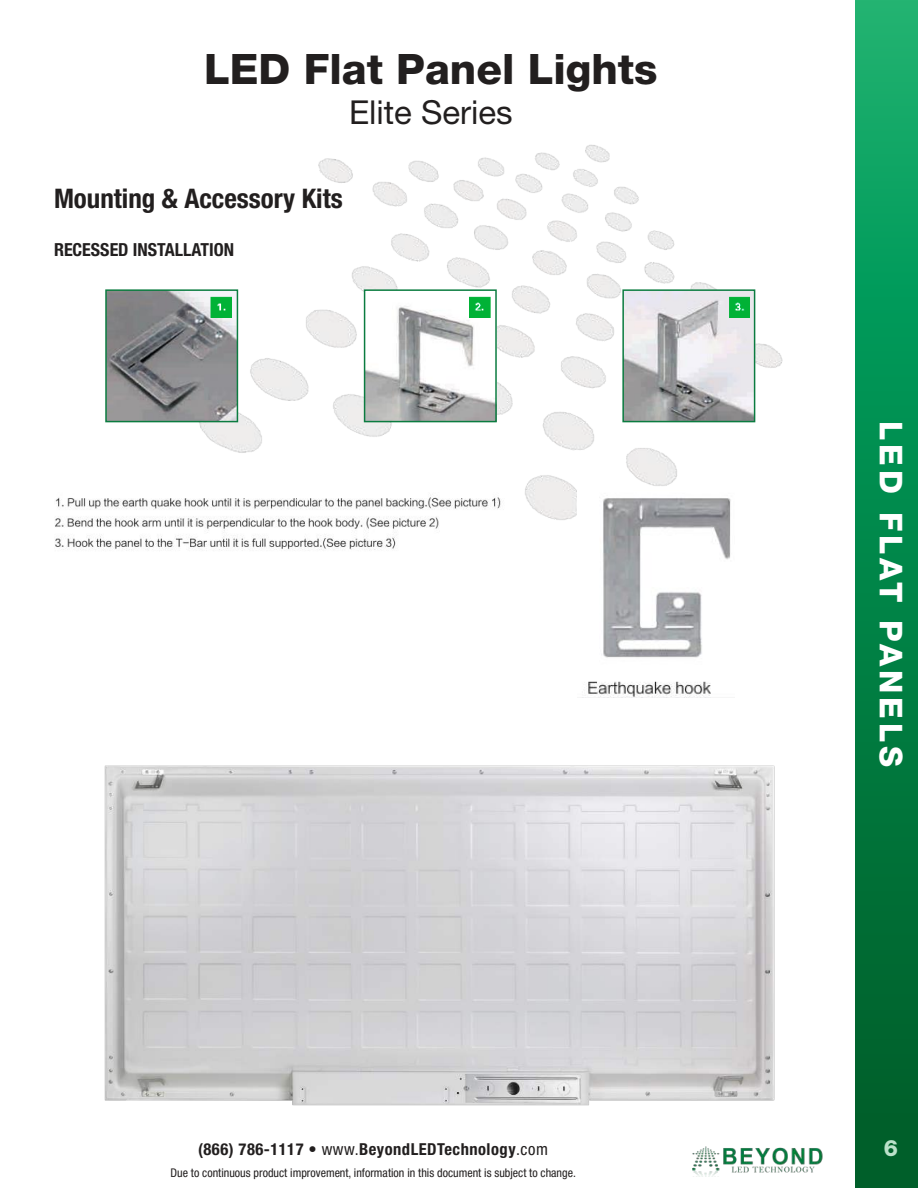
<style>
.page{position:relative;width:918px;height:1188px;background:#fff}
.page>*{position:absolute;margin:0;border:0;box-sizing:border-box;transform-origin:0 0}
.t1{font:800 42px "Helvetica Neue LT Std";color:#221f1f}
.t2{font:33px "Helvetica Neue LT Pro";color:#221f1f}
.t3{font:800 31.5px "Helvetica Neue LT Std";letter-spacing:.13em;color:#fff}
.t4{font:700 condensed 27px "Helvetica Neue LT Std";color:#221f1f}
.t5{font:800 22.5px "Helvetica Neue LT Std";color:#bbe1ca}
.t6{font:700 condensed 18px "Helvetica Neue LT Std";color:#221f1f}
.t7{font:700 condensed 16.5px "Helvetica Neue LT Std";letter-spacing:.03em;color:#221f1f}
.t8{font:condensed 12px "Helvetica Neue LT Pro";color:#221f1f}
.s1{font-family:"Helvetica Neue LT Pro";font-weight:400}
</style>
<div class="page">
<img style="left:855px;top:0;width:63px;height:1188px">
<img style="left:692px;top:1146px;width:131px;height:31px">
<img style="left:198px;top:145px;width:585px;height:375px">
<img style="left:55px;top:492px;width:450px;height:59px">
<img style="left:577px;top:491px;width:158px;height:206px">
<img style="left:108px;top:292px;width:127px;height:127px">
<div style="left:105px;top:289px;width:133px;height:133px;border:2px solid #0b7c40"></div>
<img style="left:367px;top:292px;width:127px;height:127px">
<div style="left:364px;top:289px;width:133px;height:133px;border:2px solid #0b7c40"></div>
<img style="left:625px;top:292px;width:127px;height:127px">
<div style="left:622px;top:289px;width:133px;height:133px;border:2px solid #0b7c40"></div>
<img style="left:211px;top:296px;width:20px;height:22px">
<img style="left:469px;top:296px;width:21px;height:22px">
<img style="left:729px;top:296px;width:21px;height:22px">
<img style="left:104px;top:765px;width:671px;height:341px">
<h1 class="t1" style="left:204px;top:53px;width:455px">LED Flat Panel Lights</h1>
<h2 class="t2" style="left:349px;top:99px;width:165px">Elite Series</h2>
<h3 class="t4" style="left:54px;top:189px;width:290px">Mounting &amp; Accessory Kits</h3>
<h3 class="t6" style="left:54px;top:243px;width:182px">RECESSED INSTALLATION</h3>
<h3 class="t3" style="left:903px;top:421px;width:348px;rotate:90deg">LED FLAT PANELS</h3>
<h3 class="t7" style="left:198px;top:1143px;width:351px">(866) 786-1117 <span class="s1">• www.</span>BeyondLEDTechnology<span class="s1">.com</span></h3>
<h3 class="t5" style="left:884px;top:1139px;width:16px">6</h3>
<p class="t8" style="left:171px;top:1168px;width:407px">Due to continuous product improvement, information in this document is subject to change.</p>
</div>
